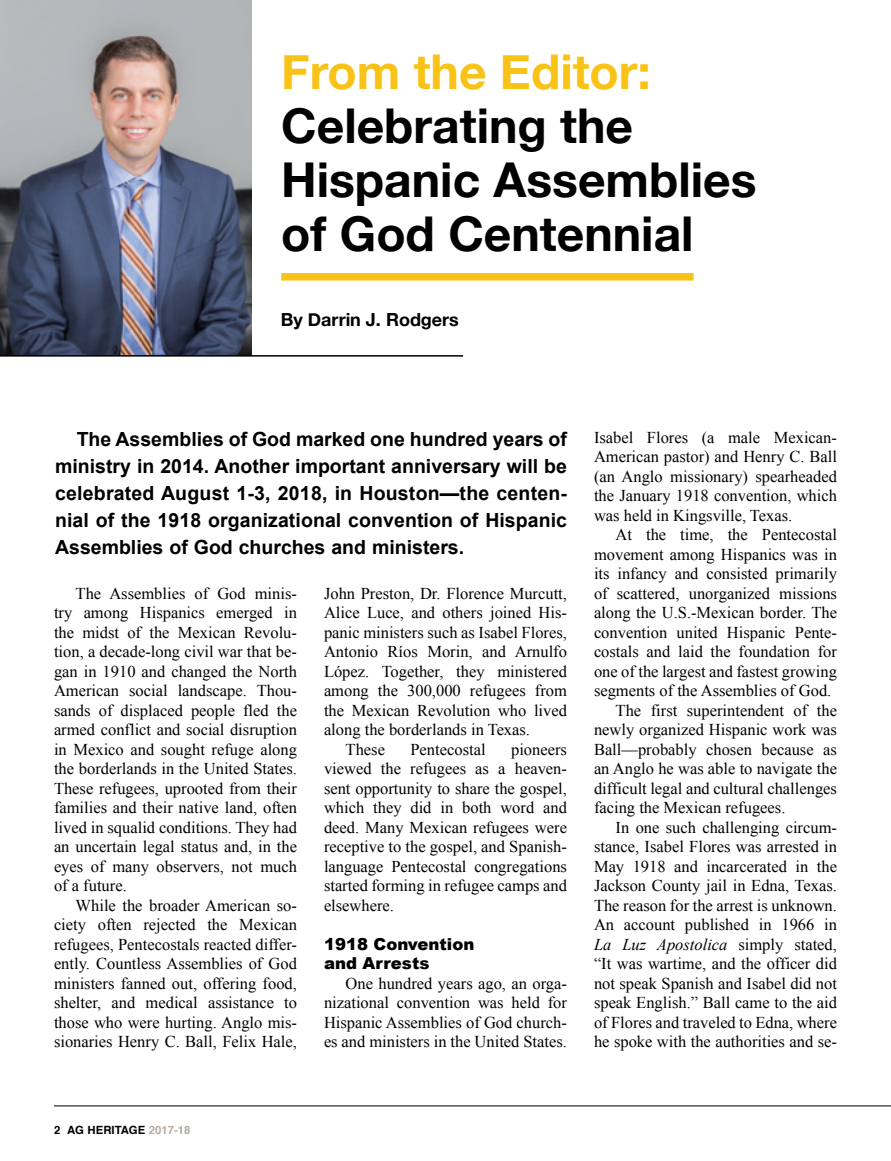
<style>
.page{position:relative;width:891px;height:1161px;background:#fff}
.page>*{position:absolute;margin:0;border:0;box-sizing:border-box;transform-origin:0 0}
.H10_Editor_Paragraph{font:700 48px/54px "Helvetica Neue";color:#000}
.t1{font:700 19.5px/27px "Arial";color:#000;text-align:justify}
.H10_Article_Author{font:700 18px "Helvetica Neue";color:#000}
.H10_Body_Text{font:16.5px/19.5px "Times New Roman";color:#000;text-align:justify}
.H10_Subhead{font:900 16.5px/19.5px "Arial";color:#000}
.t2{font:700 11.4px "Helvetica";color:#000}
.s1{color:#f9c217}
.s2{font-style:italic}
.s3{color:#b5aaa2}
</style>
<div class="page">
<hr style="left:54px;top:1106px;width:837px;height:1px;background:#000">
<img style="left:0;top:0;width:252px;height:355px">
<div style="left:281px;top:273px;width:413px;height:8px;background:#f9c217"></div>
<hr style="left:0;top:355px;width:463px;height:2px;background:#000">
<p class="H10_Editor_Paragraph" style="left:281px;top:47px;width:477px"><span class="s1">From the Editor:<br></span>Celebrating the<br>Hispanic Assemblies of God Centennial</p>
<p class="H10_Article_Author" style="left:281px;top:305px;width:180px">By Darrin J. Rodgers</p>
<p class="t1" style="left:55px;top:426px;width:514px;text-indent:22px">The Assemblies of God marked one hundred years of ministry in 2014. Another important anniversary will be celebrated August 1-3, 2018, in Houston—the centen&shy;nial of the 1918 organizational convention of Hispanic Assemblies of God churches and ministers.</p>
<p class="H10_Body_Text" style="left:54px;top:583px;width:245px;text-indent:22px">The Assemblies of God minis&shy;try among Hispanics emerged in the midst of the Mexican Revolu&shy;tion, a decade-long civil war that be&shy;gan in 1910 and changed the North American social landscape. Thou&shy;sands of displaced people fled the armed conflict and social disruption in Mexico and sought refuge along the borderlands in the United States.<br>These refugees, uprooted from their families and their native land, often lived in squalid conditions. They had an uncertain legal status and, in the eyes of many observers, not much of a future.</p>
<p class="H10_Body_Text" style="left:54px;top:895px;width:245px;text-indent:22px">While the broader American so&shy;ciety often rejected the Mexican refugees, Pentecostals reacted differ&shy;ently. Countless Assemblies of God ministers fanned out, offering food, shelter, and medical assistance to those who were hurting. Anglo mis&shy;sionaries Henry C. Ball, Felix Hale,</p>
<p class="H10_Body_Text" style="left:324px;top:583px;width:245px">John Preston, Dr. Florence Murcutt, Alice Luce, and others joined His&shy;panic ministers such as Isabel Flores, Antonio Ríos Morin, and Arnulfo López. Together, they ministered among the 300,000 refugees from the Mexican Revolution who lived along the borderlands in Texas.</p>
<p class="H10_Body_Text" style="left:346px;top:739px;width:41px">These</p>
<p class="H10_Body_Text" style="left:410px;top:739px;width:77px">Pentecostal</p>
<p class="H10_Body_Text" style="left:324px;top:739px;width:245px;text-indent:187px">pioneers viewed the refugees as a heaven&shy;sent opportunity to share the gospel, which they did in both word and deed. Many Mexican refugees were receptive to the gospel, and Spanish&shy;language Pentecostal congregations started forming in refugee camps and elsewhere.</p>
<p class="H10_Subhead" style="left:324px;top:933px;width:152px">1918 Convention and Arrests</p>
<p class="H10_Body_Text" style="left:324px;top:973px;width:245px;text-indent:22px">One hundred years ago, an orga&shy;nizational convention was held for Hispanic Assemblies of God church&shy;es and ministers in the United States.</p>
<p class="H10_Body_Text" style="left:594px;top:427px;width:245px">Isabel Flores (a male Mexican-American pastor) and Henry C. Ball (an Anglo missionary) spearheaded the January 1918 convention, which was held in Kingsville, Texas.</p>
<p class="H10_Body_Text" style="left:594px;top:524px;width:245px;text-indent:22px">At the time, the Pentecostal movement among Hispanics was in its infancy and consisted primarily of scattered, unorganized missions along the U.S.-Mexican border. The convention united Hispanic Pente&shy;costals and laid the foundation for one of the largest and fastest growing segments of the Assemblies of God.</p>
<p class="H10_Body_Text" style="left:594px;top:700px;width:245px;text-indent:22px">The first superintendent of the newly organized Hispanic work was Ball—probably chosen because as an Anglo he was able to navigate the difficult legal and cultural challenges facing the Mexican refugees.</p>
<p class="H10_Body_Text" style="left:594px;top:817px;width:245px;text-indent:22px">In one such challenging circum&shy;stance, Isabel Flores was arrested in May 1918 and incarcerated in the Jackson County jail in Edna, Texas.<br>The reason for the arrest is unknown.<br>An account published in 1966 in <span class="s2">La Luz Apostolica</span> simply stated, “It was wartime, and the officer did not speak Spanish and Isabel did not speak English.” Ball came to the aid of Flores and traveled to Edna, where he spoke with the authorities and se-</p>
<p class="t2" style="left:54px;top:1121px;width:138px">2 AG HERITAGE <span class="s3">2017-18</span></p>
</div>
